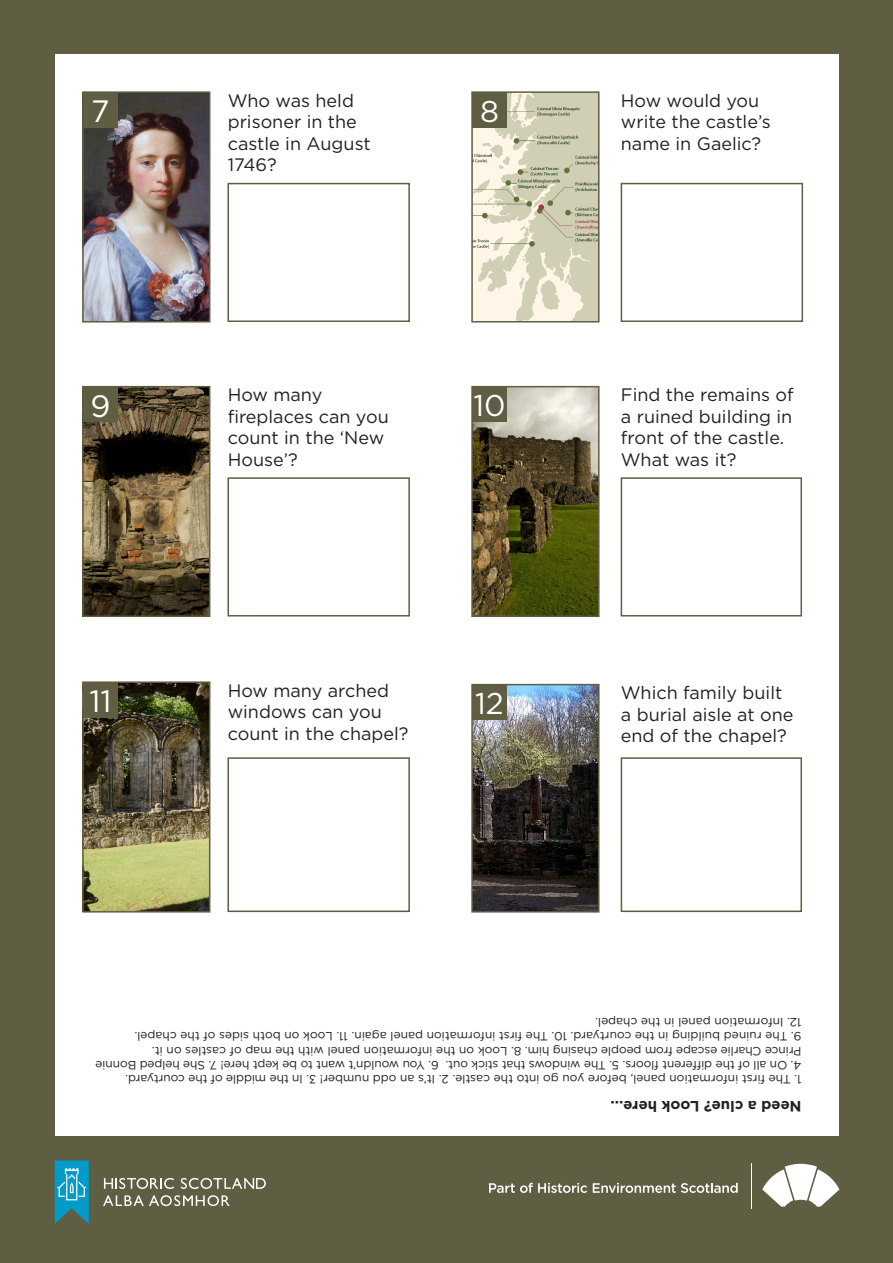
<style>
.page{position:relative;width:893px;height:1263px;background:#5f5d42}
.page>*{position:absolute;margin:0;border:0;box-sizing:border-box;transform-origin:0 0}
.t1{font:30.9px "Gotham";color:#fff}
.t2{font:30px "Gotham";color:#fff}
.t3{font:18px/21.6px "Gotham";color:#231f20}
.t4{font:700 15px "Gotham";color:#231f20}
.t5{font:12px/14.4px "Gotham";color:#231f20}
</style>
<div class="page">
<div style="left:55px;top:54px;width:784px;height:1081px;background:#fff"></div>
<img style="left:85px;top:94px;width:122px;height:225px">
<div style="left:82px;top:91px;width:128px;height:231px;border:2px solid #5f5d42"></div>
<div style="left:83px;top:92px;width:35px;height:35px;background:#5f5d42"></div>
<img style="left:474px;top:94px;width:122px;height:225px">
<div style="left:471px;top:91px;width:128px;height:231px;border:2px solid #5f5d42"></div>
<div style="left:472px;top:92px;width:35px;height:35px;background:#5f5d42"></div>
<div style="left:227px;top:183px;width:183px;height:139px;border:2px solid #5f5d42"></div>
<div style="left:621px;top:183px;width:182px;height:139px;border:2px solid #5f5d42"></div>
<img style="left:85px;top:389px;width:122px;height:225px">
<div style="left:82px;top:386px;width:128px;height:231px;border:2px solid #5f5d42"></div>
<div style="left:83px;top:387px;width:35px;height:35px;background:#5f5d42"></div>
<div style="left:227px;top:477px;width:183px;height:139px;border:2px solid #5f5d42"></div>
<img style="left:474px;top:389px;width:122px;height:225px">
<div style="left:471px;top:386px;width:128px;height:231px;border:2px solid #5f5d42"></div>
<div style="left:472px;top:387px;width:35px;height:35px;background:#5f5d42"></div>
<div style="left:621px;top:477px;width:181px;height:139px;border:2px solid #5f5d42"></div>
<img style="left:85px;top:684px;width:122px;height:225px">
<div style="left:82px;top:681px;width:128px;height:231px;border:2px solid #5f5d42"></div>
<div style="left:83px;top:682px;width:35px;height:35px;background:#5f5d42"></div>
<img style="left:474px;top:687px;width:122px;height:222px">
<div style="left:471px;top:684px;width:128px;height:228px;border:2px solid #5f5d42"></div>
<div style="left:472px;top:685px;width:35px;height:35px;background:#5f5d42"></div>
<div style="left:227px;top:757px;width:183px;height:155px;border:2px solid #5f5d42"></div>
<div style="left:621px;top:757px;width:181px;height:155px;border:2px solid #5f5d42"></div>
<svg style="left:55px;top:1160px;width:34px;height:64px;background:#259cbb"></svg>
<svg style="left:104px;top:1178px;width:70px;height:11px"></svg>
<svg style="left:181px;top:1178px;width:85px;height:11px"></svg>
<svg style="left:103px;top:1195px;width:127px;height:11px"></svg>
<svg style="left:762px;top:1164px;width:77px;height:42px"></svg>
<svg style="left:489px;top:1183px;width:98px;height:10px"></svg>
<svg style="left:593px;top:1183px;width:145px;height:10px"></svg>
<hr style="left:751px;top:1164px;width:1px;height:45px;background:#fff">
<p class="t3" style="left:228px;top:89px;width:144px">Who was held prisoner in the castle in August<br>1746?</p>
<p class="t3" style="left:621px;top:89px;width:152px">How would you write the castle’s name in Gaelic?</p>
<p class="t1" style="left:91px;top:91px;width:20px">7</p>
<p class="t2" style="left:480px;top:92px;width:20px">8</p>
<p class="t1" style="left:90px;top:386px;width:21px">9</p>
<p class="t3" style="left:228px;top:383px;width:163px">How many fireplaces can you count in the ‘New<br>House’?</p>
<p class="t2" style="left:473px;top:386px;width:34px">10</p>
<p class="t3" style="left:621px;top:383px;width:174px">Find the remains of a ruined building in front of the castle.<br>What was it?</p>
<p class="t3" style="left:228px;top:679px;width:182px">How many arched windows can you count in the chapel?</p>
<p class="t3" style="left:621px;top:681px;width:174px">Which family built a burial aisle at one end of the chapel?</p>
<p class="t1" style="left:89px;top:681px;width:24px">11</p>
<p class="t2" style="left:475px;top:684px;width:30px">12</p>
<p class="t5" style="left:802px;top:1029px;width:208px;rotate:-180deg">12. Information panel in the chapel.</p>
<p class="t5" style="left:802px;top:1044px;width:669px;rotate:-180deg">9. The ruined building in the courtyard. 10. The first information panel again. 11. Look on both sides of the chapel.</p>
<p class="t5" style="left:802px;top:1073px;width:708px;rotate:-180deg">4. On all of the different floors. 5. The windows that stick out. 6. You wouldn’t want to be kept here! 7. She helped Bonnie<br>Prince Charlie escape from people chasing him. 8. Look on the information panel with the map of castles on it.</p>
<p class="t5" style="left:802px;top:1087px;width:678px;rotate:-180deg">1. The first information panel, before you go into the castle. 2. It’s an odd number! 3. In the middle of the courtyard.</p>
<p class="t4" style="left:802px;top:1116px;width:192px;rotate:-180deg">Need a clue? Look here...</p>
</div>
